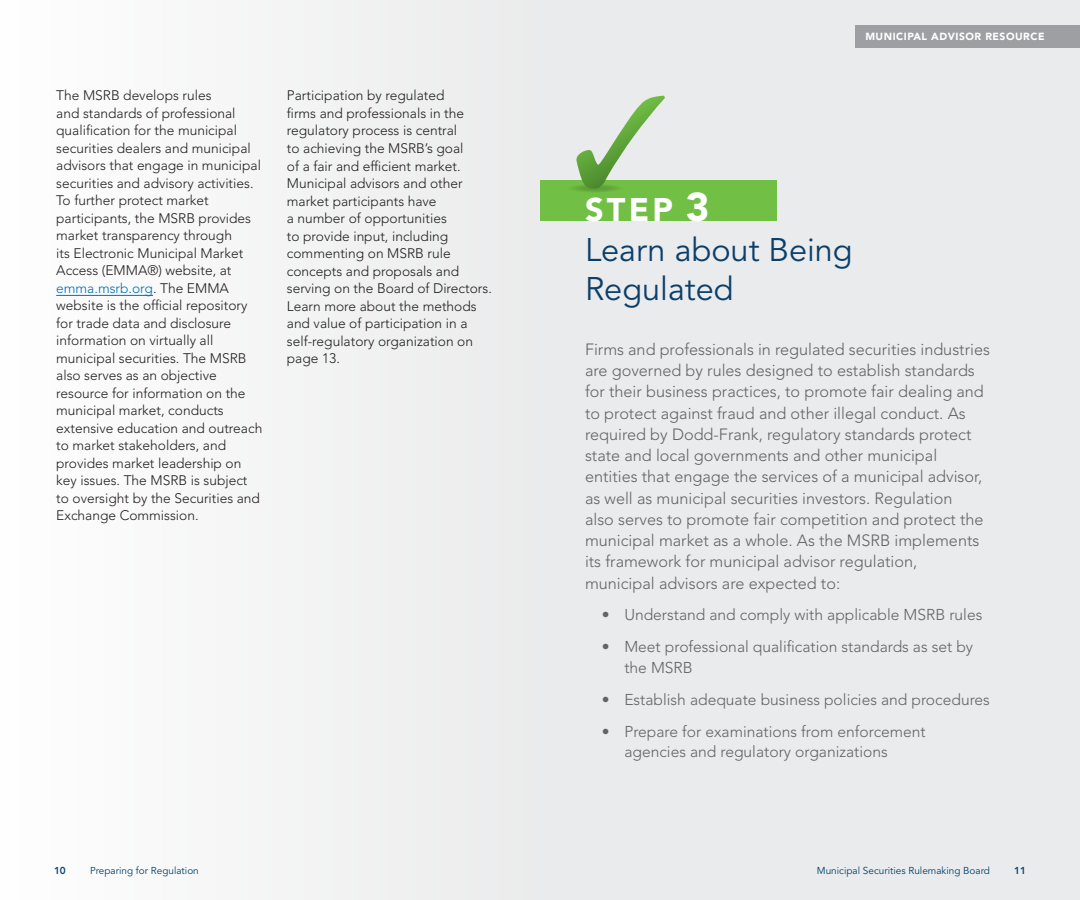
<style>
.page{position:relative;width:1080px;height:900px;background:#fff}
.page>*{position:absolute;margin:0;border:0;box-sizing:border-box;transform-origin:0 0}
.t1{font:32.5px/39px "Avenir LT Std";color:#0c3f6a}
.t2{font:900 32.5px "Avenir LT Std";color:#fff}
.t3{font:300 16.25px/21.2px "Avenir LT Std";color:#636366}
.t4{font:300 15.62px/20.6px "Avenir LT Std";color:#636366}
.t5{font:300 13.75px/17.5px "Avenir LT Std";color:#231f20}
.t6{font:900 10.25px "Avenir LT Std";letter-spacing:.05em;color:#fff}
.t7{font:10px "Avenir LT Std";color:#004270}
.t8{font:800 10px "Avenir LT Std";color:#004270}
.s1{color:#006fba}
.s2{font-size:40px}
</style>
<div class="page">
<div style="left:540px;top:0;width:540px;height:900px;background:#eaebec"></div>
<div style="left:0;top:0;width:540px;height:900px;background:#f4f5f5"></div>
<div style="left:855px;top:25px;width:225px;height:22px;background:#9d9fa2"></div>
<hr style="left:56px;top:295px;width:97px;height:1px;background:#006fba">
<div style="left:540px;top:180px;width:236px;height:41px;background:#71bf44"></div>
<svg style="left:565px;top:182px;width:62px;height:12px"></svg>
<svg style="left:576px;top:96px;width:89px;height:93px"></svg>
<p class="t5" style="left:56px;top:87px;width:208px">The MSRB develops rules<br>and standards of professional qualification for the municipal securities dealers and municipal advisors that engage in municipal securities and advisory activities.<br>To further protect market participants, the MSRB provides market transparency through<br>its Electronic Municipal Market<br>Access (EMMA®) website, at <span class="s1">emma.msrb.org</span>. The EMMA website is the official repository for trade data and disclosure information on virtually all municipal securities. The MSRB also serves as an objective resource for information on the municipal market, conducts extensive education and outreach to market stakeholders, and provides market leadership on key issues. The MSRB is subject to oversight by the Securities and<br>Exchange Commission.</p>
<p class="t5" style="left:287px;top:87px;width:207px">Participation by regulated<br>firms and professionals in the regulatory process is central<br>to achieving the MSRB’s goal<br>of a fair and efficient market.<br>Municipal advisors and other market participants have<br>a number of opportunities<br>to provide input, including commenting on MSRB rule concepts and proposals and serving on the Board of Directors.<br>Learn more about the methods and value of participation in a self-regulatory organization on page 13.</p>
<h1 class="t2" style="left:585px;top:190px;width:126px">STEP <span class="s2">3</span></h1>
<p class="t6" style="left:865px;top:30px;width:181px">MUNICIPAL ADVISOR RESOURCE</p>
<h1 class="t1" style="left:585px;top:231px;width:269px">Learn about Being<br>Regulated</h1>
<p class="t3" style="left:585px;top:339px;width:406px">Firms and professionals in regulated securities industries are governed by rules designed to establish standards for their business practices, to promote fair dealing and to protect against fraud and other illegal conduct. As required by Dodd-Frank, regulatory standards protect state and local governments and other municipal entities that engage the services of a municipal advisor, as well as municipal securities investors. Regulation<br>also serves to promote fair competition and protect the municipal market as a whole. As the MSRB implements its framework for municipal advisor regulation, municipal advisors are expected to:</p>
<p class="t4" style="left:602px;top:605px;width:382px">• Understand and comply with applicable MSRB rules</p>
<p class="t4" style="left:624px;top:637px;width:350px;text-indent:-22px">• Meet professional qualification standards as set by the MSRB</p>
<p class="t4" style="left:602px;top:689px;width:390px">• Establish adequate business policies and procedures</p>
<p class="t4" style="left:624px;top:721px;width:303px;text-indent:-22px">• Prepare for examinations from enforcement agencies and regulatory organizations</p>
<p class="t8" style="left:54px;top:864px;width:13px">10</p>
<p class="t7" style="left:90px;top:865px;width:110px">Preparing for Regulation</p>
<p class="t7" style="left:817px;top:865px;width:175px">Municipal Securities Rulemaking Board</p>
<p class="t8" style="left:1014px;top:864px;width:13px">11</p>
</div>
